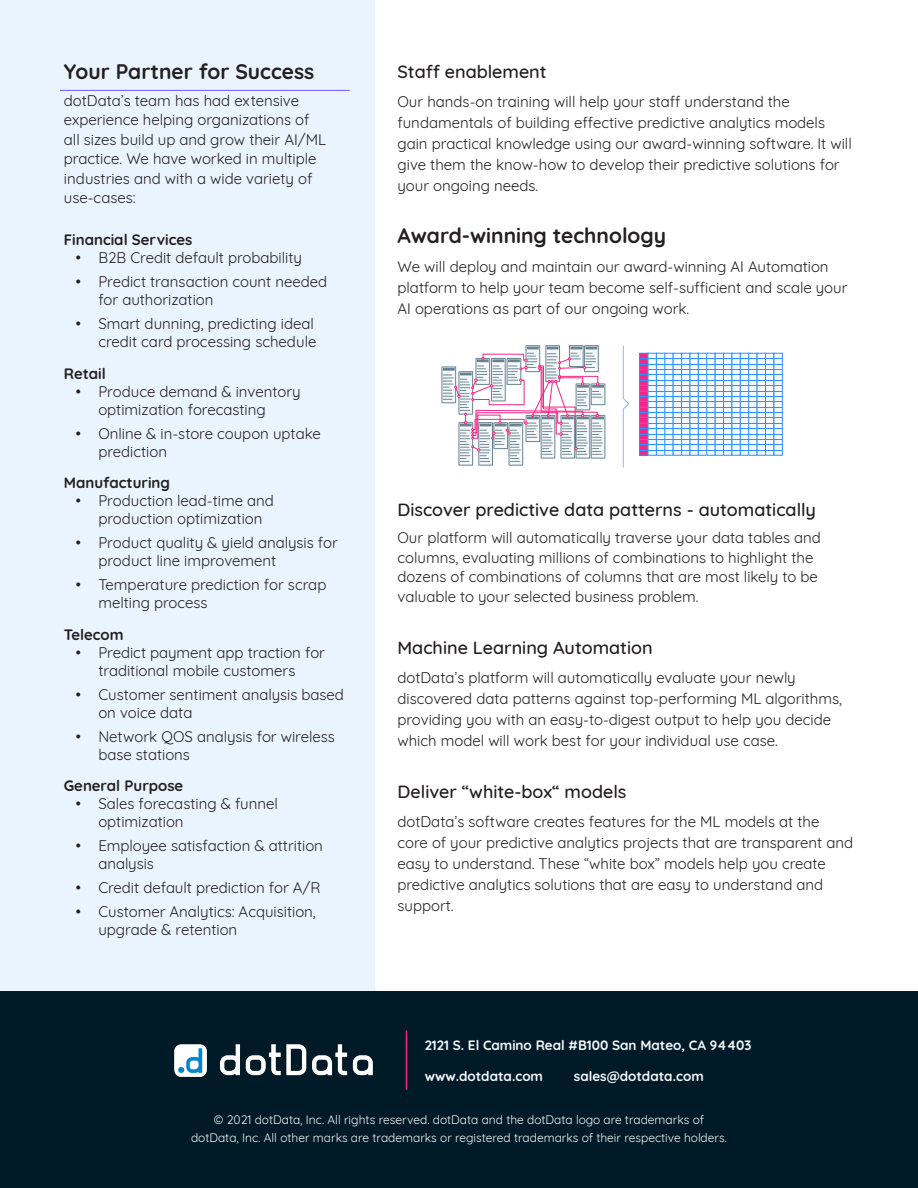
<style>
.page{position:relative;width:918px;height:1188px;background:#fff}
.page>*{position:absolute;margin:0;border:0;box-sizing:border-box;transform-origin:0 0}
.Side_Headline{font:700 21px "Quicksand";color:#231f20}
.Headline-P2{font:500 18px "Quicksand";color:#231f20}
.t1{font:15px/18px "Quicksand";color:#231f20}
.Bullet_Header{font:700 15px "Quicksand";color:#231f20}
.t2{font:700 13.5px "Quicksand";color:#f5f9fb}
.t3{font:12px "Quicksand";color:#f5f9fb}
</style>
<div class="page">
<div style="left:0;top:0;width:375px;height:1188px;background:#eaf4ff"></div>
<div style="left:1px;top:991px;width:917px;height:197px;background:#011a27"></div>
<img style="left:167px;top:1036px;width:213px;height:48px">
<hr style="left:406px;top:1030px;width:1px;height:60px;background:#f72585">
<div style="left:442px;top:367px;width:14px;height:36px;border:1px solid #698291"></div>
<div style="left:526px;top:345px;width:14px;height:27px;border:1px solid #698291"></div>
<div style="left:546px;top:345px;width:14px;height:37px;border:1px solid #698291"></div>
<div style="left:569px;top:345px;width:14px;height:22px;border:1px solid #698291"></div>
<div style="left:584px;top:345px;width:15px;height:27px;border:1px solid #698291"></div>
<div style="left:591px;top:384px;width:14px;height:21px;border:1px solid #698291"></div>
<div style="left:459px;top:423px;width:14px;height:42px;background:#f5f9fb"></div>
<div style="left:459px;top:422px;width:14px;height:43px;border:1px solid #698291"></div>
<div style="left:479px;top:423px;width:13px;height:42px;background:#f5f9fb"></div>
<div style="left:479px;top:422px;width:14px;height:43px;border:1px solid #698291"></div>
<div style="left:509px;top:423px;width:14px;height:42px;background:#f5f9fb"></div>
<div style="left:509px;top:422px;width:14px;height:43px;border:1px solid #698291"></div>
<div style="left:591px;top:415px;width:14px;height:43px;border:1px solid #698291"></div>
<svg style="left:443px;top:347px;width:161px;height:115px"></svg>
<div style="left:640px;top:353px;width:8px;height:102px;background:#f72585"></div>
<div style="left:639px;top:353px;width:9px;height:102px;border:1px solid #2b92ff"></div>
<div style="left:648px;top:353px;width:8px;height:102px;background:#f5f9fb"></div>
<div style="left:656px;top:353px;width:9px;height:102px;background:#f5f9fb"></div>
<div style="left:656px;top:353px;width:9px;height:102px;border:1px solid #2b92ff"></div>
<div style="left:665px;top:353px;width:8px;height:102px;background:#f5f9fb"></div>
<div style="left:673px;top:353px;width:9px;height:102px;background:#f5f9fb"></div>
<div style="left:682px;top:353px;width:8px;height:102px;background:#f5f9fb"></div>
<div style="left:681px;top:353px;width:9px;height:102px;border:1px solid #2b92ff"></div>
<div style="left:690px;top:353px;width:8px;height:102px;background:#f5f9fb"></div>
<div style="left:698px;top:353px;width:9px;height:102px;background:#f5f9fb"></div>
<div style="left:698px;top:353px;width:9px;height:102px;border:1px solid #2b92ff"></div>
<div style="left:707px;top:353px;width:8px;height:102px;background:#f5f9fb"></div>
<div style="left:715px;top:353px;width:9px;height:102px;background:#f5f9fb"></div>
<div style="left:724px;top:353px;width:8px;height:102px;background:#f5f9fb"></div>
<div style="left:723px;top:353px;width:9px;height:102px;border:1px solid #2b92ff"></div>
<div style="left:732px;top:353px;width:8px;height:102px;background:#f5f9fb"></div>
<div style="left:740px;top:353px;width:9px;height:102px;background:#f5f9fb"></div>
<div style="left:740px;top:353px;width:9px;height:102px;border:1px solid #2b92ff"></div>
<div style="left:749px;top:353px;width:8px;height:102px;background:#f5f9fb"></div>
<div style="left:748px;top:353px;width:9px;height:102px;border:1px solid #2b92ff"></div>
<div style="left:757px;top:353px;width:9px;height:102px;background:#f5f9fb"></div>
<div style="left:766px;top:353px;width:8px;height:102px;background:#f5f9fb"></div>
<div style="left:765px;top:353px;width:9px;height:102px;border:1px solid #2b92ff"></div>
<div style="left:774px;top:353px;width:8px;height:102px;background:#f5f9fb"></div>
<div style="left:774px;top:353px;width:9px;height:102px;border:1px solid #2b92ff"></div>
<hr style="left:640px;top:359px;width:142px;height:1px;background:#2b92ff">
<hr style="left:640px;top:364px;width:142px;height:1px;background:#2b92ff">
<hr style="left:640px;top:369px;width:142px;height:1px;background:#2b92ff">
<hr style="left:640px;top:375px;width:142px;height:1px;background:#2b92ff">
<hr style="left:640px;top:380px;width:142px;height:1px;background:#2b92ff">
<hr style="left:640px;top:385px;width:142px;height:1px;background:#2b92ff">
<hr style="left:640px;top:391px;width:142px;height:1px;background:#2b92ff">
<hr style="left:640px;top:396px;width:142px;height:1px;background:#2b92ff">
<hr style="left:640px;top:402px;width:142px;height:1px;background:#2b92ff">
<hr style="left:640px;top:407px;width:142px;height:1px;background:#2b92ff">
<hr style="left:640px;top:412px;width:142px;height:1px;background:#2b92ff">
<hr style="left:640px;top:418px;width:142px;height:1px;background:#2b92ff">
<hr style="left:640px;top:423px;width:142px;height:1px;background:#2b92ff">
<hr style="left:640px;top:428px;width:142px;height:1px;background:#2b92ff">
<hr style="left:640px;top:434px;width:142px;height:1px;background:#2b92ff">
<hr style="left:640px;top:439px;width:142px;height:1px;background:#2b92ff">
<hr style="left:640px;top:445px;width:142px;height:1px;background:#2b92ff">
<hr style="left:640px;top:450px;width:142px;height:1px;background:#2b92ff">
<svg style="left:622px;top:345px;width:8px;height:123px"></svg>
<hr style="left:60px;top:90px;width:290px;height:1px;background:#7257fe">
<p class="Side_Headline" style="left:64px;top:54px;width:252px">Your Partner for Success</p>
<p class="t1" style="left:64px;top:89px;width:264px;line-height:19.5px">dotData’s team has had extensive experience helping organizations of all sizes build up and grow their AI/ML practice. We have worked in multiple industries and with a wide variety of use-cases:</p>
<p class="Bullet_Header" style="left:64px;top:228px;width:130px">Financial Services</p>
<p class="t1" style="left:76px;top:247px;width:228px">• B2B Credit default probability</p>
<p class="t1" style="left:98px;top:271px;width:230px;text-indent:-22px">• Predict transaction count needed for authorization</p>
<p class="t1" style="left:76px;top:313px;width:242px;text-align:right">• Smart dunning, predicting ideal credit card processing schedule</p>
<p class="Bullet_Header" style="left:64px;top:361px;width:43px">Retail</p>
<p class="t1" style="left:98px;top:381px;width:204px;text-indent:-22px">• Produce demand &amp; inventory optimization forecasting</p>
<p class="t1" style="left:98px;top:423px;width:224px;text-indent:-22px">• Online &amp; in-store coupon uptake prediction</p>
<p class="Bullet_Header" style="left:64px;top:471px;width:108px">Manufacturing</p>
<p class="t1" style="left:98px;top:490px;width:177px;text-indent:-22px">• Production lead-time and production optimization</p>
<p class="t1" style="left:98px;top:532px;width:241px;text-indent:-22px">• Product quality &amp; yield analysis for product line improvement</p>
<p class="t1" style="left:98px;top:574px;width:230px;text-indent:-22px">• Temperature prediction for scrap melting process</p>
<p class="Bullet_Header" style="left:64px;top:622px;width:61px">Telecom</p>
<p class="t1" style="left:76px;top:642px;width:251px;text-align:center">• Predict payment app traction for traditional mobile customers</p>
<p class="t1" style="left:98px;top:684px;width:247px;text-indent:-22px">• Customer sentiment analysis based on voice data</p>
<p class="t1" style="left:98px;top:726px;width:238px;text-indent:-22px">• Network QOS analysis for wireless base stations</p>
<p class="Bullet_Header" style="left:64px;top:774px;width:121px">General Purpose</p>
<p class="t1" style="left:98px;top:793px;width:181px;text-indent:-22px">• Sales forecasting &amp; funnel optimization</p>
<p class="t1" style="left:98px;top:835px;width:226px;text-indent:-22px">• Employee satisfaction &amp; attrition analysis</p>
<p class="t1" style="left:76px;top:877px;width:246px">• Credit default prediction for A/R</p>
<p class="t1" style="left:98px;top:901px;width:219px;text-indent:-22px">• Customer Analytics: Acquisition, upgrade &amp; retention</p>
<p class="Headline-P2" style="left:398px;top:57px;width:151px">Staff enablement</p>
<p class="t1" style="left:398px;top:89px;width:456px;line-height:21px">Our hands-on training will help your staff understand the fundamentals of building effective predictive analytics models gain practical knowledge using our award-winning software. It will give them the know-how to develop their predictive solutions for your ongoing needs.</p>
<p class="Side_Headline" style="left:398px;top:218px;width:270px">Award-winning technology</p>
<p class="t1" style="left:398px;top:254px;width:452px;line-height:21px">We will deploy and maintain our award-winning AI Automation platform to help your team become self-sufficient and scale your<br>AI operations as part of our ongoing work.</p>
<p class="Headline-P2" style="left:398px;top:495px;width:420px">Discover predictive data patterns - automatically</p>
<p class="t1" style="left:398px;top:526px;width:425px;line-height:19.5px">Our platform will automatically traverse your data tables and columns, evaluating millions of combinations to highlight the dozens of combinations of columns that are most likely to be valuable to your selected business problem.</p>
<p class="Headline-P2" style="left:398px;top:633px;width:257px">Machine Learning Automation</p>
<p class="t1" style="left:398px;top:665px;width:446px;line-height:21px">dotData’s platform will automatically evaluate your newly discovered data patterns against top-performing ML algorithms, providing you with an easy-to-digest output to help you decide which model will work best for your individual use case.</p>
<p class="Headline-P2" style="left:398px;top:777px;width:230px">Deliver “white-box“ models</p>
<p class="t1" style="left:398px;top:809px;width:457px;line-height:21px">dotData’s software creates features for the ML models at the core of your predictive analytics projects that are transparent and easy to understand. These “white box” models help you create predictive analytics solutions that are easy to understand and support.</p>
<p class="t2" style="left:425px;top:1034px;width:328px">2121 S. El Camino Real #B100 San Mateo, CA 94403</p>
<p class="t2" style="left:425px;top:1065px;width:120px">www.dotdata.com</p>
<p class="t2" style="left:574px;top:1065px;width:131px">sales@dotdata.com</p>
<p class="t3" style="left:214px;top:1111px;width:492px">© 2021 dotData, Inc. All rights reserved. dotData and the dotData logo are trademarks of</p>
<p class="t3" style="left:191px;top:1129px;width:537px">dotData, Inc. All other marks are trademarks or registered trademarks of their respective holders.</p>
</div>
